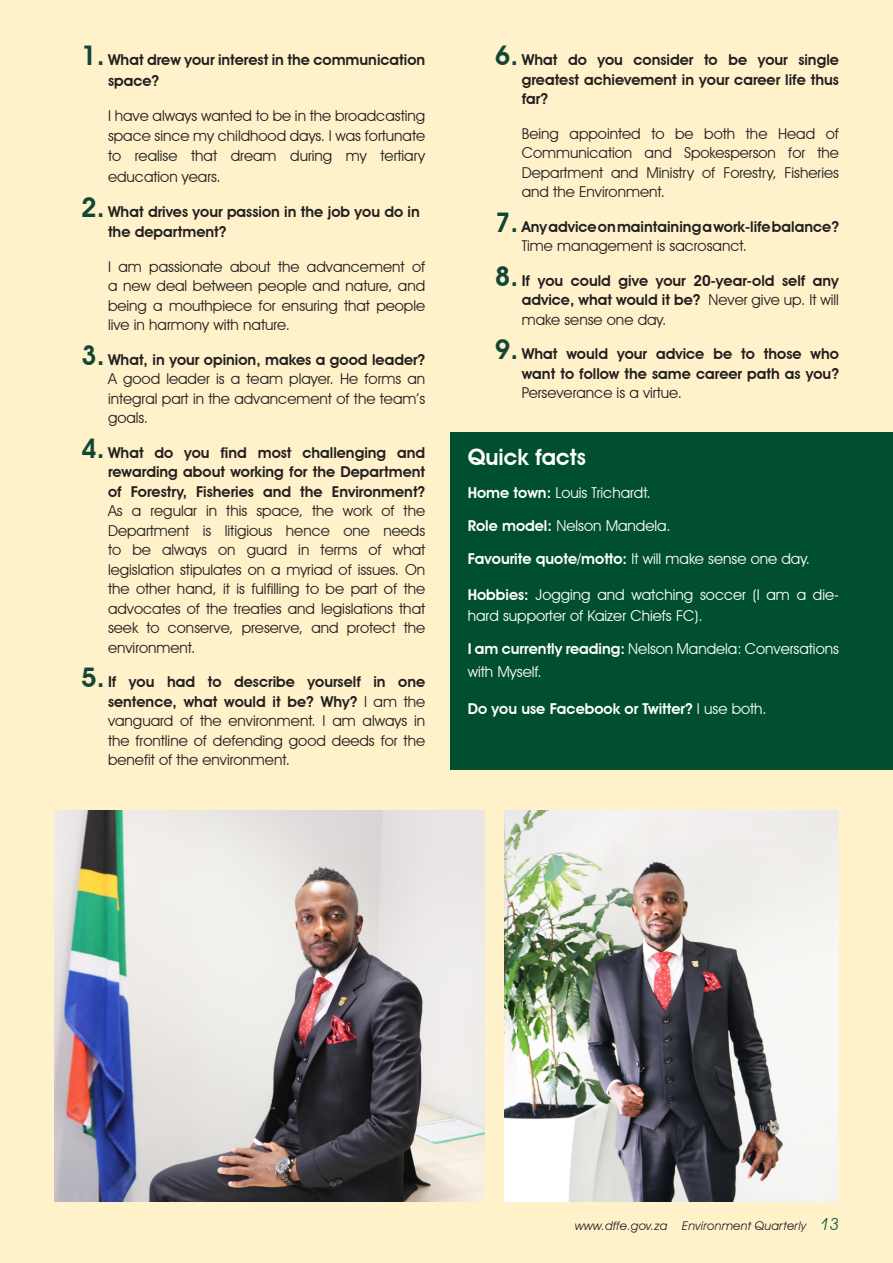
<style>
.page{position:relative;width:893px;height:1263px;background:#fff1ca}
.page>*{position:absolute;margin:0;border:0;box-sizing:border-box;transform-origin:0 0}
.t1{font:600 22.5px "Avant Garde IT Cby BT";color:#fff}
.List_Paragraph{font:15px/19.5px "Avant Garde IT Cby BT";color:#231f20;text-align:justify}
.t2{font:600 15px/19.5px "Avant Garde IT Cby BT";color:#231f20}
.t3{font:15px/21px "Avant Garde IT Cby BT";color:#fff}
.t4{font:600 15px "Avant Garde IT Cby BT";color:#fff}
.t5{font:italic 12px "Avant Garde IT Cby BT";letter-spacing:.02em;color:#231f20}
.s1{font-size:27px;color:#124635}
.s2{font-weight:600;font-size:27px;color:#124635}
.s3{font-weight:600}
.s4{font-weight:400}
.s5{font-size:16.5px;color:#0d693e}
</style>
<div class="page">
<img style="left:54px;top:810px;width:430px;height:392px">
<img style="left:504px;top:811px;width:335px;height:391px">
<div style="left:450px;top:432px;width:443px;height:338px;background:#004f30"></div>
<p class="t2" style="left:108px;top:50px;width:319px;line-height:20.2px;text-indent:-27px"><span class="s1">1.</span> What drew your interest in the communication space?</p>
<p class="List_Paragraph" style="left:108px;top:105px;width:319px;line-height:20.2px">I have always wanted to be in the broadcasting space since my childhood days. I was fortunate to realise that dream during my tertiary education years.</p>
<p class="t2" style="left:108px;top:201px;width:313px;line-height:20.2px;text-indent:-27px"><span class="s1">2.</span> What drives your passion in the job you do in the department?</p>
<p class="List_Paragraph" style="left:108px;top:256px;width:319px">I am passionate about the advancement of a new deal between people and nature, and being a mouthpiece for ensuring that people live in harmony with nature.</p>
<p class="List_Paragraph" style="left:108px;top:349px;width:319px;text-indent:-27px"><span class="s2">3.</span> <span class="s3">What, in your opinion, makes a good leader?<br></span>A good leader is a team player. He forms an integral part in the advancement of the team’s goals.</p>
<p class="List_Paragraph" style="left:108px;top:442px;width:319px;text-indent:-27px"><span class="s2">4.</span> <span class="s3">What do you find most challenging and rewarding about working for the Department of Forestry, Fisheries and the Environment?<br></span>As a regular in this space, the work of the Department is litigious hence one needs to be always on guard in terms of what legislation stipulates on a myriad of issues. On the other hand, it is fulfilling to be part of the advocates of the treaties and legislations that seek to conserve, preserve, and protect the environment.</p>
<p class="List_Paragraph" style="left:108px;top:672px;width:319px;text-indent:-27px"><span class="s2">5.</span> <span class="s3">If you had to describe yourself in one sentence, what would it be? Why?</span> I am the vanguard of the environment. I am always in the frontline of defending good deeds for the benefit of the environment.</p>
<p class="t2" style="left:522px;top:50px;width:319px;text-align:justify;text-indent:-27px"><span class="s1">6.</span> What do you consider to be your single greatest achievement in your career life thus far?</p>
<p class="List_Paragraph" style="left:522px;top:124px;width:319px">Being appointed to be both the Head of Communication and Spokesperson for the Department and Ministry of Forestry, Fisheries and the Environment.</p>
<p class="t2" style="left:522px;top:217px;width:319px;text-indent:-27px"><span class="s1">7.</span> Any advice on maintaining a work-life balance?<br><span class="s4">Time management is sacrosanct.</span></p>
<p class="t2" style="left:522px;top:271px;width:319px;text-align:justify;text-indent:-27px"><span class="s1">8.</span> If you could give your 20-year-old self any advice, what would it be? <span class="s4">Never give up. It will make sense one day.</span></p>
<p class="t2" style="left:522px;top:344px;width:319px;text-align:justify;text-indent:-27px"><span class="s1">9.</span> What would your advice be to those who want to follow the same career path as you?<br><span class="s4">Perseverance is a virtue.</span></p>
<p class="t1" style="left:468px;top:444px;width:120px">Quick facts</p>
<p class="t3" style="left:468px;top:482px;width:185px"><span class="s3">Home town:</span> Louis Trichardt.</p>
<p class="t3" style="left:468px;top:515px;width:204px"><span class="s3">Role model:</span> Nelson Mandela.</p>
<p class="t3" style="left:468px;top:548px;width:344px"><span class="s3">Favourite quote/motto:</span> It will make sense one day.</p>
<p class="t3" style="left:468px;top:584px;width:373px"><span class="s3">Hobbies:</span> Jogging and watching soccer (I am a die&shy;hard supporter of Kaizer Chiefs FC).</p>
<p class="t3" style="left:468px;top:637px;width:373px;line-height:22.5px"><span class="s3">I am currently reading:</span> Nelson Mandela: Conversations with Myself.</p>
<p class="t4" style="left:468px;top:700px;width:300px">Do you use Facebook or Twitter? <span class="s4">I use both.</span></p>
<p class="t5" style="left:575px;top:1218px;width:265px">www.dffe.gov.za Environment Quarterly <span class="s5">13</span></p>
</div>
